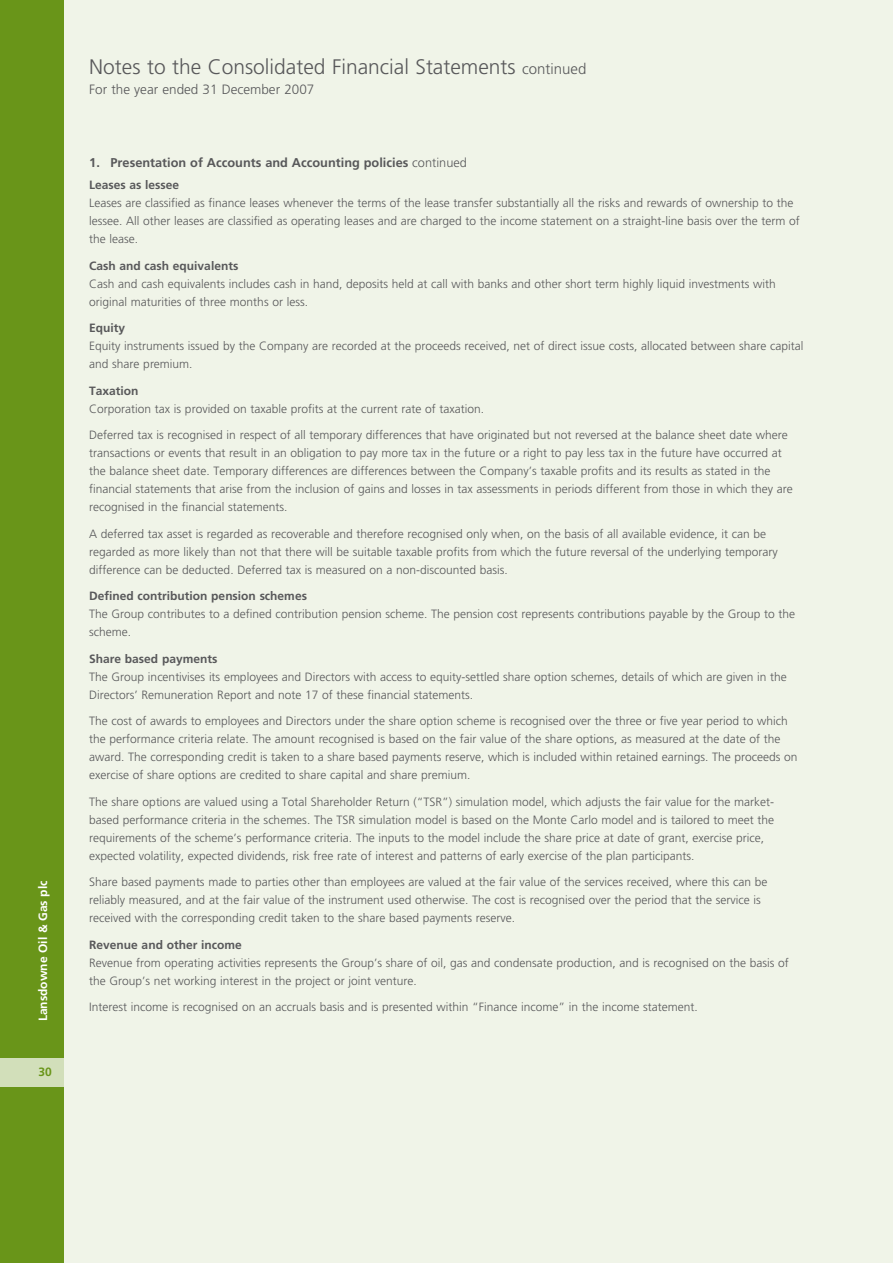
<style>
.page{position:relative;width:893px;height:1263px;background:#f0f4e8}
.page>*{position:absolute;margin:0;border:0;box-sizing:border-box;transform-origin:0 0}
.t1{font:300 21px "Frutiger";color:#58585a}
.t2{font:300 13.5px "Frutiger";color:#58585a}
.t3{font:700 12.75px "Frutiger";color:#58585a}
.t4{font:300 12px/18px "Frutiger";color:#58585a}
.t5{font:700 12px "Frutiger";color:#58585a}
.t6{font:700 12px "Frutiger";color:#fff}
.t7{font:700 12px "Frutiger";color:#699519}
.s1{font-size:15px}
.s2{font-weight:300}
</style>
<div class="page">
<div style="left:0;top:0;width:64px;height:1263px;background:#699519"></div>
<div style="left:0;top:1058px;width:64px;height:28px;background:#d2dfba"></div>
<p class="t6" style="left:36px;top:1021px;width:142px;rotate:-90deg">Lansdowne Oil &amp; Gas plc</p>
<p class="t7" style="left:39px;top:1064px;width:15px">30</p>
<h1 class="t1" style="left:89px;top:55px;width:499px">Notes to the Consolidated Financial Statements <span class="s1">continued</span></h1>
<p class="t2" style="left:89px;top:81px;width:227px">For the year ended 31 December 2007</p>
<p class="t3" style="left:89px;top:155px;width:379px">1. Presentation of Accounts and Accounting policies <span class="s2">continued</span></p>
<p class="t5" style="left:89px;top:178px;width:92px">Leases as lessee</p>
<p class="t4" style="left:89px;top:194px;width:712px">Leases are classified as finance leases whenever the terms of the lease transfer substantially all the risks and rewards of ownership to the lessee. All other leases are classified as operating leases and are charged to the income statement on a straight-line basis over the term of the lease.</p>
<p class="t5" style="left:89px;top:258px;width:151px">Cash and cash equivalents</p>
<p class="t4" style="left:89px;top:275px;width:688px">Cash and cash equivalents includes cash in hand, deposits held at call with banks and other short term highly liquid investments with original maturities of three months or less.</p>
<p class="t5" style="left:89px;top:321px;width:38px">Equity</p>
<p class="t4" style="left:89px;top:337px;width:716px">Equity instruments issued by the Company are recorded at the proceeds received, net of direct issue costs, allocated between share capital and share premium.</p>
<p class="t5" style="left:89px;top:383px;width:51px">Taxation</p>
<p class="t4" style="left:89px;top:400px;width:396px">Corporation tax is provided on taxable profits at the current rate of taxation.</p>
<p class="t4" style="left:89px;top:426px;width:705px">Deferred tax is recognised in respect of all temporary differences that have originated but not reversed at the balance sheet date where transactions or events that result in an obligation to pay more tax in the future or a right to pay less tax in the future have occurred at the balance sheet date. Temporary differences are differences between the Company’s taxable profits and its results as stated in the financial statements that arise from the inclusion of gains and losses in tax assessments in periods different from those in which they are recognised in the financial statements.</p>
<p class="t4" style="left:89px;top:525px;width:690px">A deferred tax asset is regarded as recoverable and therefore recognised only when, on the basis of all available evidence, it can be regarded as more likely than not that there will be suitable taxable profits from which the future reversal of the underlying temporary difference can be deducted. Deferred tax is measured on a non-discounted basis.</p>
<p class="t5" style="left:89px;top:589px;width:219px">Defined contribution pension schemes</p>
<p class="t4" style="left:89px;top:605px;width:707px">The Group contributes to a defined contribution pension scheme. The pension cost represents contributions payable by the Group to the scheme.</p>
<p class="t5" style="left:89px;top:651px;width:130px">Share based payments</p>
<p class="t4" style="left:89px;top:668px;width:699px">The Group incentivises its employees and Directors with access to equity-settled share option schemes, details of which are given in the<br>Directors’ Remuneration Report and note 17 of these financial statements.</p>
<p class="t4" style="left:89px;top:712px;width:710px">The cost of awards to employees and Directors under the share option scheme is recognised over the three or five year period to which the performance criteria relate. The amount recognised is based on the fair value of the share options, as measured at the date of the award. The corresponding credit is taken to a share based payments reserve, which is included within retained earnings. The proceeds on exercise of share options are credited to share capital and share premium.</p>
<p class="t4" style="left:89px;top:793px;width:686px">The share options are valued using a Total Shareholder Return (“TSR”) simulation model, which adjusts the fair value for the market&shy;based performance criteria in the schemes. The TSR simulation model is based on the Monte Carlo model and is tailored to meet the requirements of the scheme’s performance criteria. The inputs to the model include the share price at date of grant, exercise price, expected volatility, expected dividends, risk free rate of interest and patterns of early exercise of the plan participants.</p>
<p class="t4" style="left:89px;top:873px;width:680px">Share based payments made to parties other than employees are valued at the fair value of the services received, where this can be reliably measured, and at the fair value of the instrument used otherwise. The cost is recognised over the period that the service is received with the corresponding credit taken to the share based payments reserve.</p>
<p class="t5" style="left:89px;top:938px;width:154px">Revenue and other income</p>
<p class="t4" style="left:89px;top:954px;width:701px">Revenue from operating activities represents the Group’s share of oil, gas and condensate production, and is recognised on the basis of the Group’s net working interest in the project or joint venture.</p>
<p class="t4" style="left:89px;top:998px;width:610px">Interest income is recognised on an accruals basis and is presented within “Finance income” in the income statement.</p>
</div>
